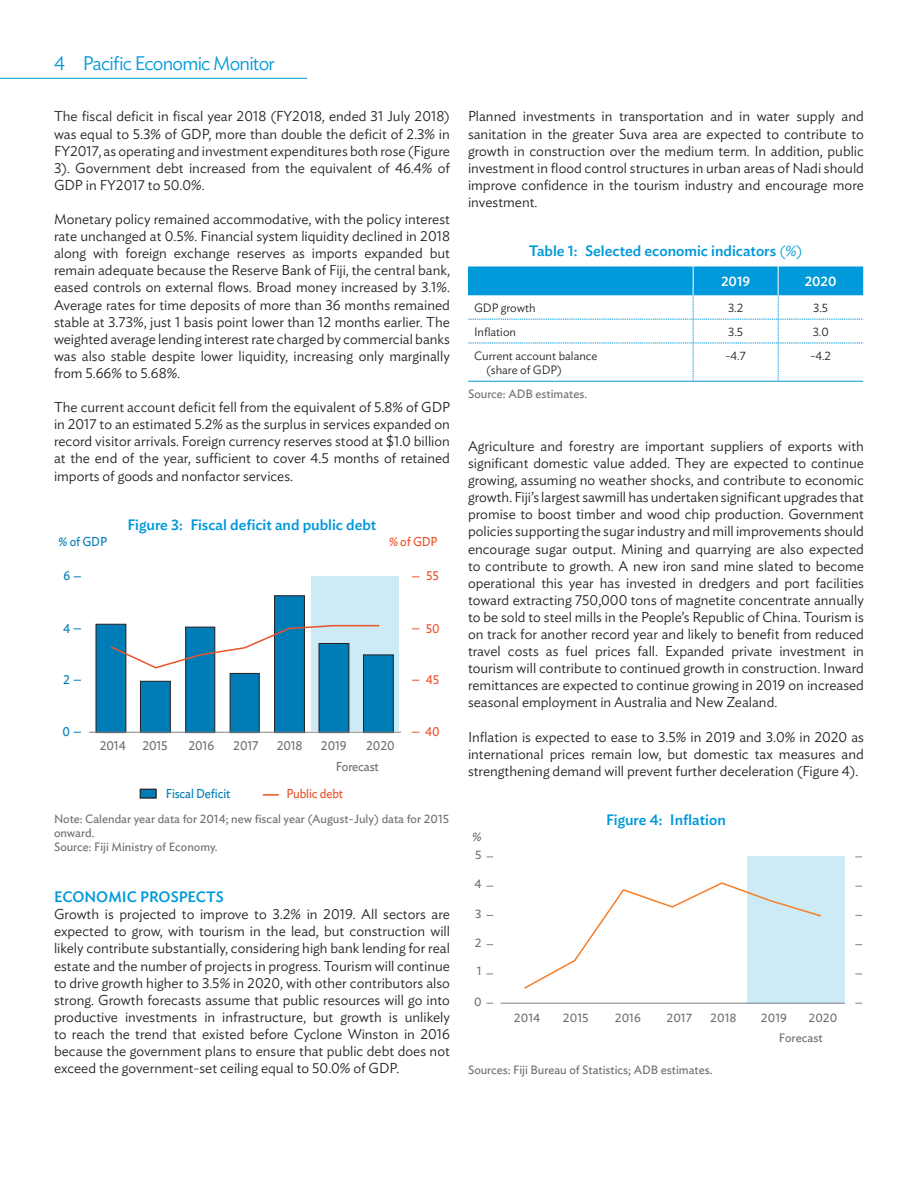
<style>
.page{position:relative;width:918px;height:1188px;background:#fff}
.page>*{position:absolute;margin:0;border:0;box-sizing:border-box;transform-origin:0 0}
.t1{font:300 19.5px "Ideal Sans";letter-spacing:-.04em;color:#0099d9}
.t2{font:500 15px "Ideal Sans";color:#0099d9}
.t3{font:300 14.25px/17.1px "Ideal Sans";color:#231f20;text-align:justify}
.t4{font:500 13.5px "Ideal Sans";color:#fff}
.t5{font:12.9px "Ideal Sans";letter-spacing:-.015em;color:#6d6f71;scale:.95 1}
.t6{font:12.9px "Ideal Sans";letter-spacing:-.015em;color:#ea532b;scale:.95 1}
.t7{font:12.9px "Ideal Sans";letter-spacing:-.015em;color:#007db7;scale:.95 1}
.t8{font:12.15px "Ideal Sans";color:#6d6f71}
.t9{font:12px/14.1px "Ideal Sans";color:#6d6f71}
.t10{font:300 12px/14.4px "Ideal Sans";color:#231f20}
.s1{font-weight:300}
</style>
<div class="page">
<hr style="left:0;top:78px;width:307px;height:1px;background:#0099d9">
<div style="left:312px;top:576px;width:87px;height:155px;background:#cdebf7"></div>
<div style="left:140px;top:789px;width:16px;height:9px;background:#007db7"></div>
<div style="left:140px;top:789px;width:16px;height:9px;border:1px solid #231f20"></div>
<hr style="left:89px;top:732px;width:312px;height:1px;background:#808285">
<svg style="left:96px;top:596px;width:298px;height:137px"></svg>
<svg style="left:263px;top:794px;width:15px;height:2px"></svg>
<svg style="left:468px;top:266px;width:396px;height:115px"></svg>
<hr style="left:468px;top:381px;width:225px;height:1px;background:#0099d9">
<hr style="left:693px;top:381px;width:85px;height:1px;background:#0099d9">
<hr style="left:778px;top:381px;width:85px;height:1px;background:#0099d9">
<div style="left:747px;top:857px;width:98px;height:147px;background:#cdebf7"></div>
<hr style="left:501px;top:1003px;width:344px;height:1px;background:#808285">
<svg style="left:524px;top:882px;width:297px;height:107px"></svg>
<h1 class="t1" style="left:54px;top:49px;width:222px">4 Pacific Economic Monitor</h1>
<p class="t3" style="left:54px;top:107px;width:398px">The fiscal deficit in fiscal year 2018 (FY2018, ended 31 July 2018) was equal to 5.3% of GDP, more than double the deficit of 2.3% in FY2017, as operating and investment expenditures both rose (Figure 3). Government debt increased from the equivalent of 46.4% of GDP in FY2017 to 50.0%.</p>
<p class="t3" style="left:54px;top:209px;width:398px">Monetary policy remained accommodative, with the policy interest rate unchanged at 0.5%. Financial system liquidity declined in 2018 along with foreign exchange reserves as imports expanded but remain adequate because the Reserve Bank of Fiji, the central bank, eased controls on external flows. Broad money increased by 3.1%.<br>Average rates for time deposits of more than 36 months remained stable at 3.73%, just 1 basis point lower than 12 months earlier. The weighted average lending interest rate charged by commercial banks was also stable despite lower liquidity, increasing only marginally from 5.66% to 5.68%.</p>
<p class="t3" style="left:54px;top:397px;width:398px">The current account deficit fell from the equivalent of 5.8% of GDP in 2017 to an estimated 5.2% as the surplus in services expanded on record visitor arrivals. Foreign currency reserves stood at $1.0 billion at the end of the year, sufficient to cover 4.5 months of retained imports of goods and nonfactor services.</p>
<p class="t2" style="left:128px;top:513px;width:250px">Figure 3: Fiscal deficit and public debt</p>
<p class="t7" style="left:59px;top:532px;width:53px">% of GDP</p>
<p class="t6" style="left:389px;top:532px;width:53px">% of GDP</p>
<p class="t7" style="left:63px;top:566px;width:9px">6</p>
<p class="t6" style="left:426px;top:566px;width:15px">55</p>
<p class="t7" style="left:63px;top:618px;width:9px">4</p>
<p class="t6" style="left:426px;top:618px;width:16px">50</p>
<p class="t7" style="left:63px;top:670px;width:9px">2</p>
<p class="t6" style="left:426px;top:670px;width:16px">45</p>
<p class="t7" style="left:63px;top:721px;width:9px">0</p>
<p class="t6" style="left:425px;top:721px;width:17px">40</p>
<p class="t5" style="left:100px;top:736px;width:29px">2014</p>
<p class="t5" style="left:142px;top:736px;width:28px">2015</p>
<p class="t5" style="left:188px;top:736px;width:29px">2016</p>
<p class="t5" style="left:233px;top:736px;width:28px">2017</p>
<p class="t5" style="left:277px;top:736px;width:29px">2018</p>
<p class="t5" style="left:321px;top:736px;width:29px">2019</p>
<p class="t5" style="left:366px;top:736px;width:31px">2020</p>
<p class="t5" style="left:336px;top:757px;width:47px">Forecast</p>
<p class="t7" style="left:166px;top:784px;width:69px">Fiscal Deficit</p>
<p class="t6" style="left:286px;top:784px;width:61px">Public debt</p>
<p class="t9" style="left:54px;top:811px;width:397px">Note: Calendar year data for 2014; new fiscal year (August-July) data for 2015 onward.<br>Source: Fiji Ministry of Economy.</p>
<p class="t2" style="left:54px;top:885px;width:54px">Economic</p>
<p class="t2" style="left:140px;top:885px;width:29px">prospec</p>
<p class="t2" style="left:206px;top:885px;width:18px">ts</p>
<p class="t3" style="left:54px;top:905px;width:398px">Growth is projected to improve to 3.2% in 2019. All sectors are expected to grow, with tourism in the lead, but construction will likely contribute substantially, considering high bank lending for real estate and the number of projects in progress. Tourism will continue to drive growth higher to 3.5% in 2020, with other contributors also strong. Growth forecasts assume that public resources will go into productive investments in infrastructure, but growth is unlikely to reach the trend that existed before Cyclone Winston in 2016 because the government plans to ensure that public debt does not exceed the government-set ceiling equal to 50.0% of GDP.</p>
<p class="t3" style="left:468px;top:107px;width:398px">Planned investments in transportation and in water supply and sanitation in the greater Suva area are expected to contribute to growth in construction over the medium term. In addition, public investment in flood control structures in urban areas of Nadi should improve confidence in the tourism industry and encourage more investment.</p>
<p class="t2" style="left:529px;top:239px;width:275px">Table 1: Selected economic indicators <span class="s1">(%)</span></p>
<p class="t4" style="left:721px;top:271px;width:31px">2019</p>
<p class="t4" style="left:805px;top:271px;width:33px">2020</p>
<p class="t10" style="left:474px;top:300px;width:63px">GDP growth</p>
<p class="t10" style="left:728px;top:300px;width:17px">3.2</p>
<p class="t10" style="left:813px;top:300px;width:16px">3.5</p>
<p class="t10" style="left:474px;top:323px;width:44px">Inflation</p>
<p class="t10" style="left:728px;top:323px;width:16px">3.5</p>
<p class="t10" style="left:813px;top:323px;width:17px">3.0</p>
<p class="t10" style="left:486px;top:347px;width:113px;text-indent:-12px">Current account balance (share of GDP)</p>
<p class="t10" style="left:725px;top:347px;width:22px">-4.7</p>
<p class="t10" style="left:810px;top:347px;width:22px">-4.2</p>
<p class="t9" style="left:468px;top:386px;width:121px">Source: ADB estimates.</p>
<p class="t3" style="left:468px;top:436px;width:398px">Agriculture and forestry are important suppliers of exports with significant domestic value added. They are expected to continue growing, assuming no weather shocks, and contribute to economic growth. Fiji’s largest sawmill has undertaken significant upgrades that promise to boost timber and wood chip production. Government policies supporting the sugar industry and mill improvements should encourage sugar output. Mining and quarrying are also expected to contribute to growth. A new iron sand mine slated to become operational this year has invested in dredgers and port facilities toward extracting 750,000 tons of magnetite concentrate annually to be sold to steel mills in the People’s Republic of China. Tourism is on track for another record year and likely to benefit from reduced travel costs as fuel prices fall. Expanded private investment in tourism will contribute to continued growth in construction. Inward remittances are expected to continue growing in 2019 on increased seasonal employment in Australia and New Zealand.</p>
<p class="t3" style="left:468px;top:727px;width:398px">Inflation is expected to ease to 3.5% in 2019 and 3.0% in 2020 as international prices remain low, but domestic tax measures and strengthening demand will prevent further deceleration (Figure 4).</p>
<p class="t2" style="left:606px;top:808px;width:121px">Figure 4: Inflation</p>
<p class="t8" style="left:472px;top:827px;width:11px">%</p>
<p class="t8" style="left:475px;top:845px;width:8px">5</p>
<p class="t8" style="left:475px;top:875px;width:9px">4</p>
<p class="t8" style="left:475px;top:904px;width:8px">3</p>
<p class="t8" style="left:475px;top:934px;width:8px">2</p>
<p class="t8" style="left:477px;top:962px;width:6px">1</p>
<p class="t8" style="left:474px;top:993px;width:9px">0</p>
<p class="t8" style="left:514px;top:1008px;width:28px">2014</p>
<p class="t8" style="left:563px;top:1008px;width:27px">2015</p>
<p class="t8" style="left:615px;top:1008px;width:28px">2016</p>
<p class="t8" style="left:667px;top:1008px;width:27px">2017</p>
<p class="t8" style="left:710px;top:1008px;width:28px">2018</p>
<p class="t8" style="left:761px;top:1008px;width:28px">2019</p>
<p class="t8" style="left:809px;top:1008px;width:30px">2020</p>
<p class="t8" style="left:779px;top:1028px;width:46px">Forecast</p>
<p class="t9" style="left:468px;top:1062px;width:246px">Sources: Fiji Bureau of Statistics; ADB estimates.</p>
</div>
